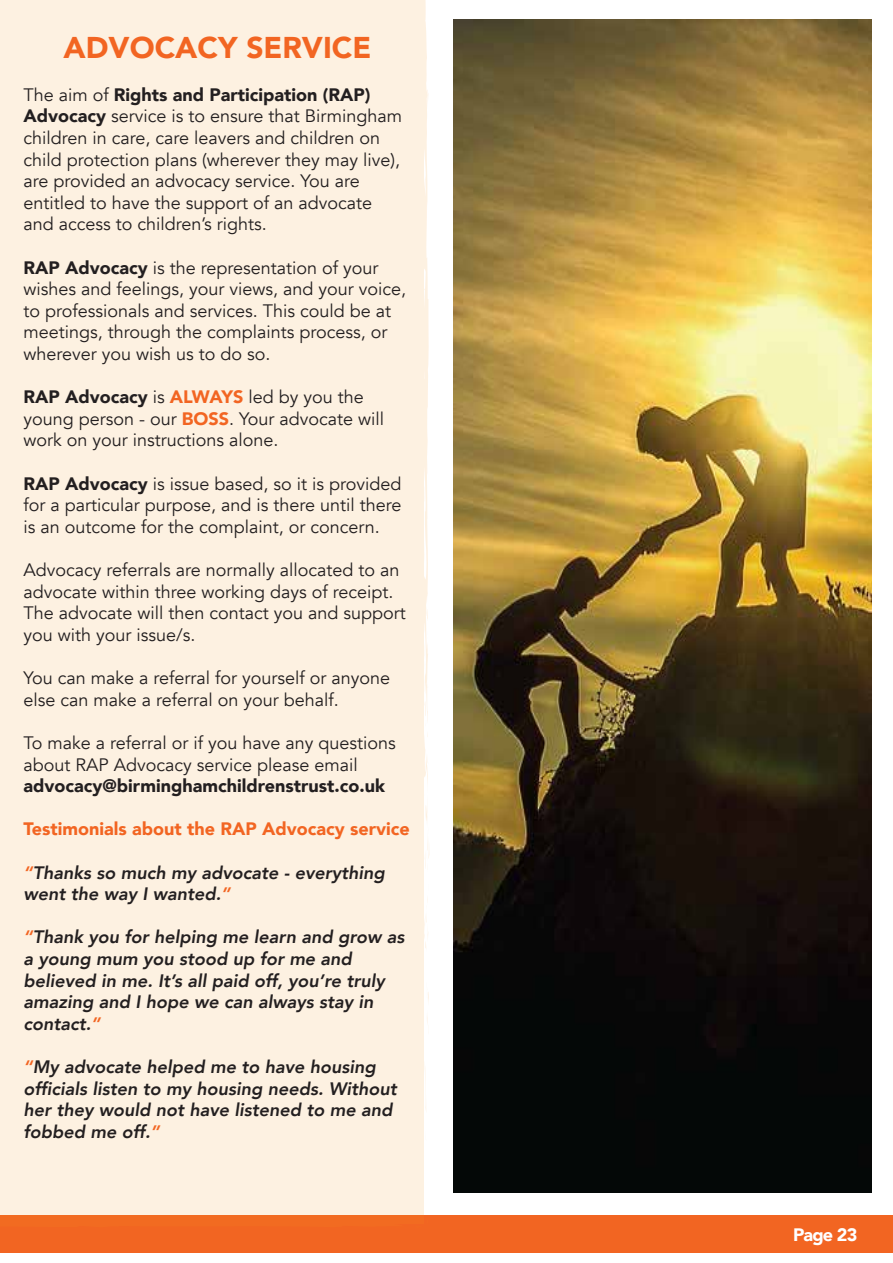
<style>
.page{position:relative;width:893px;height:1263px;background:#fff}
.page>*{position:absolute;margin:0;border:0;box-sizing:border-box;transform-origin:0 0}
.t1{font:900 30px "Avenir";color:#f26522}
.t2{font:18px/21.6px "Avenir";color:#231f20}
.t3{font:italic 800 18px/21.6px "Avenir";color:#231f20}
.t4{font:900 18px "Avenir";color:#231f20}
.t5{font:900 18px "Avenir";color:#f26522}
.t6{font:900 18px "Avenir";letter-spacing:-.045em;color:#fff}
.s1{font-weight:900}
.s2{font-weight:900;color:#f26522}
.s3{color:#f26522}
</style>
<div class="page">
<div style="left:0;top:1215px;width:893px;height:38px;background:#f26522"></div>
<div style="left:0;top:0;width:429px;height:1215px;background:#fdf1e1"></div>
<svg style="left:87px;top:0;width:25px;height:3px"></svg>
<svg style="left:423px;top:700px;width:6px;height:172px"></svg>
<svg style="left:424px;top:595px;width:5px;height:75px"></svg>
<svg style="left:423px;top:676px;width:6px;height:14px"></svg>
<svg style="left:421px;top:482px;width:4px;height:34px"></svg>
<svg style="left:419px;top:92px;width:10px;height:28px"></svg>
<svg style="left:5px;top:402px;width:1px;height:18px"></svg>
<img style="left:453px;top:19px;width:418px;height:1174px">
<h1 class="t1" style="left:64px;top:21px;width:309px">ADVOCACY SERVICE</h1>
<p class="t2" style="left:23px;top:84px;width:380px">The aim of <span class="s1">Rights and Participation (RAP)<br>Advocacy</span> service is to ensure that Birmingham children in care, care leavers and children on child protection plans (wherever they may live), are provided an advocacy service. You are entitled to have the support of an advocate and access to children’s rights.</p>
<p class="t2" style="left:23px;top:257px;width:384px"><span class="s1">RAP Advocacy</span> is the representation of your wishes and feelings, your views, and your voice, to professionals and services. This could be at meetings, through the complaints process, or wherever you wish us to do so.</p>
<p class="t2" style="left:23px;top:387px;width:362px"><span class="s1">RAP Advocacy</span> is <span class="s2">ALWAYS</span> led by you the young person - our <span class="s2">BOSS</span>. Your advocate will work on your instructions alone.</p>
<p class="t2" style="left:23px;top:473px;width:380px;text-align:justify"><span class="s1">RAP Advocacy</span> is issue based, so it is provided for a particular purpose, and is there until there is an outcome for the complaint, or concern.</p>
<p class="t2" style="left:23px;top:559px;width:384px">Advocacy referrals are normally allocated to an advocate within three working days of receipt.<br>The advocate will then contact you and support you with your issue/s.</p>
<p class="t2" style="left:23px;top:667px;width:368px">You can make a referral for yourself or anyone else can make a referral on your behalf.</p>
<p class="t2" style="left:23px;top:732px;width:374px">To make a referral or if you have any questions about RAP Advocacy service please email</p>
<p class="t4" style="left:23px;top:770px;width:363px">advocacy@birminghamchildrenstrust.co.uk</p>
<p class="t5" style="left:23px;top:814px;width:388px">Testimonials about the RAP Advocacy service</p>
<p class="t3" style="left:23px;top:861px;width:363px"><span class="s3">“</span>Thanks so much my advocate - everything went the way I wanted.<span class="s3">”</span></p>
<p class="t3" style="left:23px;top:926px;width:382px"><span class="s3">“</span>Thank you for helping me learn and grow as a young mum you stood up for me and believed in me. It’s all paid off, you’re truly amazing and I hope we can always stay in contact.<span class="s3">”</span></p>
<p class="t3" style="left:23px;top:1056px;width:375px"><span class="s3">“</span>My advocate helped me to have housing officials listen to my housing needs. Without her they would not have listened to me and fobbed me off.<span class="s3">”</span></p>
<p class="t6" style="left:793px;top:1219px;width:66px">Page 23</p>
</div>
